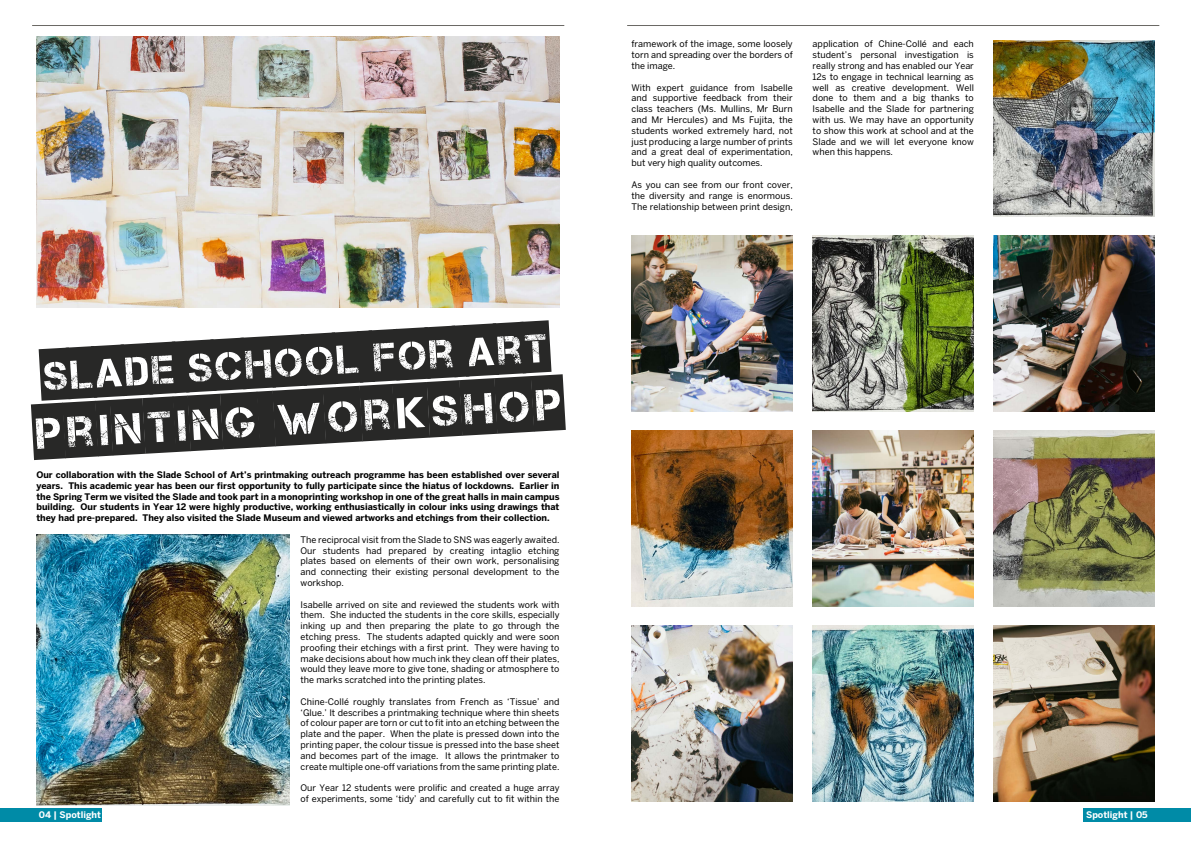
<style>
.page{position:relative;width:1191px;height:842px;background:#fff}
.page>*{position:absolute;margin:0;border:0;box-sizing:border-box;transform-origin:0 0}
.t1{font:54px "Take Cover";color:#282827}
.t2{font:50px "Take Cover";color:#282827}
.t3{font:9px/10.8px "Benton Sans";color:#000;text-align:justify}
.t4{font:700 9px/10.8px "Benton Sans";color:#000;text-align:justify}
.t5{font:700 9px "Benton Sans";color:#fff}
</style>
<div class="page">
<hr style="left:32px;top:25px;width:532px;height:1px;background:#6a6864">
<hr style="left:627px;top:25px;width:532px;height:1px;background:#6a6864">
<div style="left:0;top:809px;width:102px;height:13px;background:#008ba7"></div>
<div style="left:1083px;top:809px;width:108px;height:13px;background:#008ba7"></div>
<img style="left:36px;top:534px;width:253px;height:272px">
<img style="left:993px;top:41px;width:162px;height:175px">
<img style="left:631px;top:236px;width:162px;height:175px">
<img style="left:812px;top:236px;width:162px;height:175px">
<img style="left:993px;top:236px;width:162px;height:175px">
<img style="left:812px;top:431px;width:162px;height:175px">
<img style="left:631px;top:431px;width:162px;height:175px">
<img style="left:993px;top:431px;width:162px;height:175px">
<img style="left:631px;top:626px;width:162px;height:175px">
<img style="left:812px;top:626px;width:162px;height:175px">
<img style="left:993px;top:626px;width:162px;height:175px">
<img style="left:36px;top:36px;width:523px;height:272px">
<h2 class="t2" style="left:39px;top:348px;width:512px;rotate:-3deg">Slade School for Art</h2>
<h1 class="t1" style="left:31px;top:403px;width:534px;rotate:-3deg">Printing Workshop</h1>
<p class="t4" style="left:36px;top:469px;width:524px">Our collaboration with the Slade School of Art’s printmaking outreach programme has been established over several years. This academic year has been our first opportunity to fully participate since the hiatus of lockdowns. Earlier in the Spring Term we visited the Slade and took part in a monoprinting workshop in one of the great halls in main campus building. Our students in Year 12 were highly productive, working enthusiastically in colour inks using drawings that they had pre-prepared. They also visited the Slade Museum and viewed artworks and etchings from their collection.</p>
<p class="t3" style="left:300px;top:534px;width:260px">The reciprocal visit from the Slade to SNS was eagerly awaited.<br>Our students had prepared by creating intaglio etching plates based on elements of their own work, personalising and connecting their existing personal development to the workshop.</p>
<p class="t3" style="left:300px;top:599px;width:260px">Isabelle arrived on site and reviewed the students work with them. She inducted the students in the core skills, especially inking up and then preparing the plate to go through the etching press. The students adapted quickly and were soon proofing their etchings with a first print. They were having to make decisions about how much ink they clean off their plates, would they leave more to give tone, shading or atmosphere to the marks scratched into the printing plates.</p>
<p class="t3" style="left:300px;top:696px;width:260px">Chine-Collé roughly translates from French as ‘Tissue’ and ‘Glue.’ It describes a printmaking technique where thin sheets of colour paper are torn or cut to fit into an etching between the plate and the paper. When the plate is pressed down into the printing paper, the colour tissue is pressed into the base sheet and becomes part of the image. It allows the printmaker to create multiple one-off variations from the same printing plate.</p>
<p class="t3" style="left:300px;top:782px;width:260px">Our Year 12 students were prolific and created a huge array of experiments, some ‘tidy’ and carefully cut to fit within the</p>
<p class="t3" style="left:631px;top:39px;width:163px">framework of the image, some loosely torn and spreading over the borders of the image.</p>
<p class="t3" style="left:631px;top:82px;width:163px">With expert guidance from Isabelle and supportive feedback from their class teachers (Ms. Mullins, Mr Burn and Mr Hercules) and Ms Fujita, the students worked extremely hard, not just producing a large number of prints and a great deal of experimentation, but very high quality outcomes.</p>
<p class="t3" style="left:631px;top:179px;width:163px">As you can see from our front cover, the diversity and range is enormous.<br>The relationship between print design,</p>
<p class="t3" style="left:812px;top:39px;width:163px">application of Chine-Collé and each student’s personal investigation is really strong and has enabled our Year 12s to engage in technical learning as well as creative development. Well done to them and a big thanks to Isabelle and the Slade for partnering with us. We may have an opportunity to show this work at school and at the Slade and we will let everyone know when this happens.</p>
<p class="t5" style="left:39px;top:810px;width:64px">04 | Spotlight</p>
<p class="t5" style="left:1086px;top:809px;width:63px">Spotlight | 05</p>
</div>
